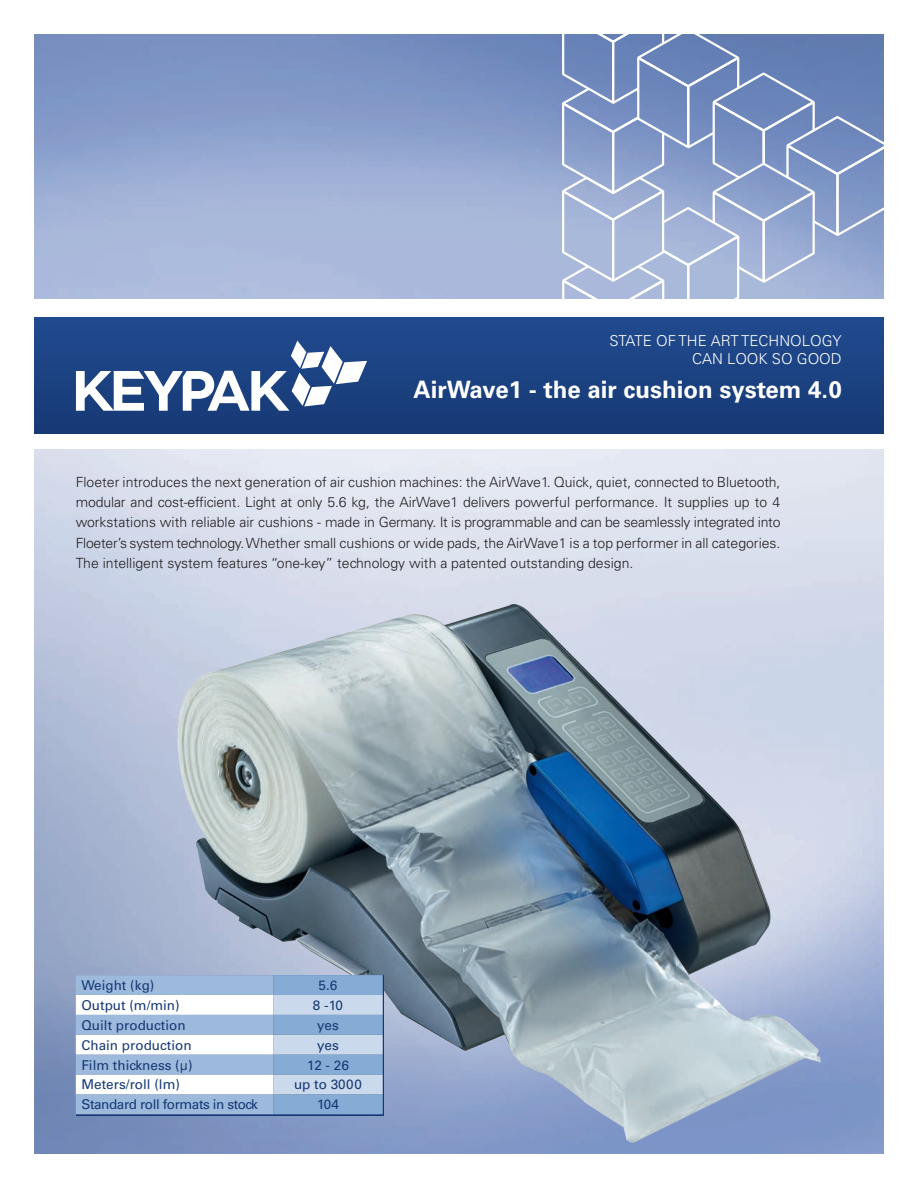
<style>
.page{position:relative;width:918px;height:1188px;background:#fff}
.page>*{position:absolute;margin:0;border:0;box-sizing:border-box;transform-origin:0 0}
.t1{font:700 24px "Univers LT Std";color:#fff}
.t2{font:300 15px/18px "Univers LT Std";color:#fff;text-align:right}
.t3{font:300 14.1px/20.2px "Univers LT Std";color:#231f20;text-align:justify}
.t4{font:13.5px "Univers LT Std";color:#163974}
.t5{font:13.5px "Univers LT Std";letter-spacing:-.03em;color:#163974}
</style>
<div class="page">
<img style="left:34px;top:34px;width:850px;height:1120px">
<svg style="left:562px;top:34px;width:322px;height:265px"></svg>
<div style="left:0;top:299px;width:918px;height:150px;background:#fff"></div>
<div style="left:34px;top:318px;width:850px;height:115px;background:#1b4282"></div>
<svg style="left:76px;top:341px;width:291px;height:70px"></svg>
<img style="left:178px;top:604px;width:643px;height:538px">
<svg style="left:76px;top:975px;width:307px;height:139px"></svg>
<p class="t2" style="left:610px;top:332px;width:234px">STATE OF THE ART TECHNOLOGY<br>CAN LOOK SO GOOD</p>
<p class="t1" style="left:414px;top:375px;width:430px">AirWave1 - the air cushion system 4.0</p>
<p class="t3" style="left:76px;top:472px;width:706px">Floeter introduces the next generation of air cushion machines: the AirWave1. Quick, quiet, connected to Bluetooth, modular and cost-efficient. Light at only 5.6 kg, the AirWave1 delivers powerful performance. It supplies up to 4 workstations with reliable air cushions - made in Germany. It is programmable and can be seamlessly integrated into Floeter’s system technology. Whether small cushions or wide pads, the AirWave1 is a top performer in all categories.<br>The intelligent system features “one-key” technology with a patented outstanding design.</p>
<p class="t4" style="left:81px;top:977px;width:75px">Weight (kg)</p>
<p class="t4" style="left:319px;top:977px;width:20px">5.6</p>
<p class="t4" style="left:81px;top:997px;width:100px">Output (m/min)</p>
<p class="t4" style="left:313px;top:997px;width:32px">8 -10</p>
<p class="t4" style="left:81px;top:1017px;width:106px">Quilt production</p>
<p class="t4" style="left:317px;top:1017px;width:23px">yes</p>
<p class="t4" style="left:81px;top:1037px;width:112px">Chain production</p>
<p class="t4" style="left:317px;top:1037px;width:23px">yes</p>
<p class="t4" style="left:81px;top:1057px;width:113px">Film thickness (μ)</p>
<p class="t4" style="left:307px;top:1057px;width:43px">12 - 26</p>
<p class="t4" style="left:81px;top:1077px;width:100px">Meters/roll (lm)</p>
<p class="t4" style="left:294px;top:1077px;width:69px">up to 3000</p>
<p class="t5" style="left:81px;top:1097px;width:178px">Standard roll formats in stock</p>
<p class="t4" style="left:317px;top:1097px;width:23px">104</p>
</div>
